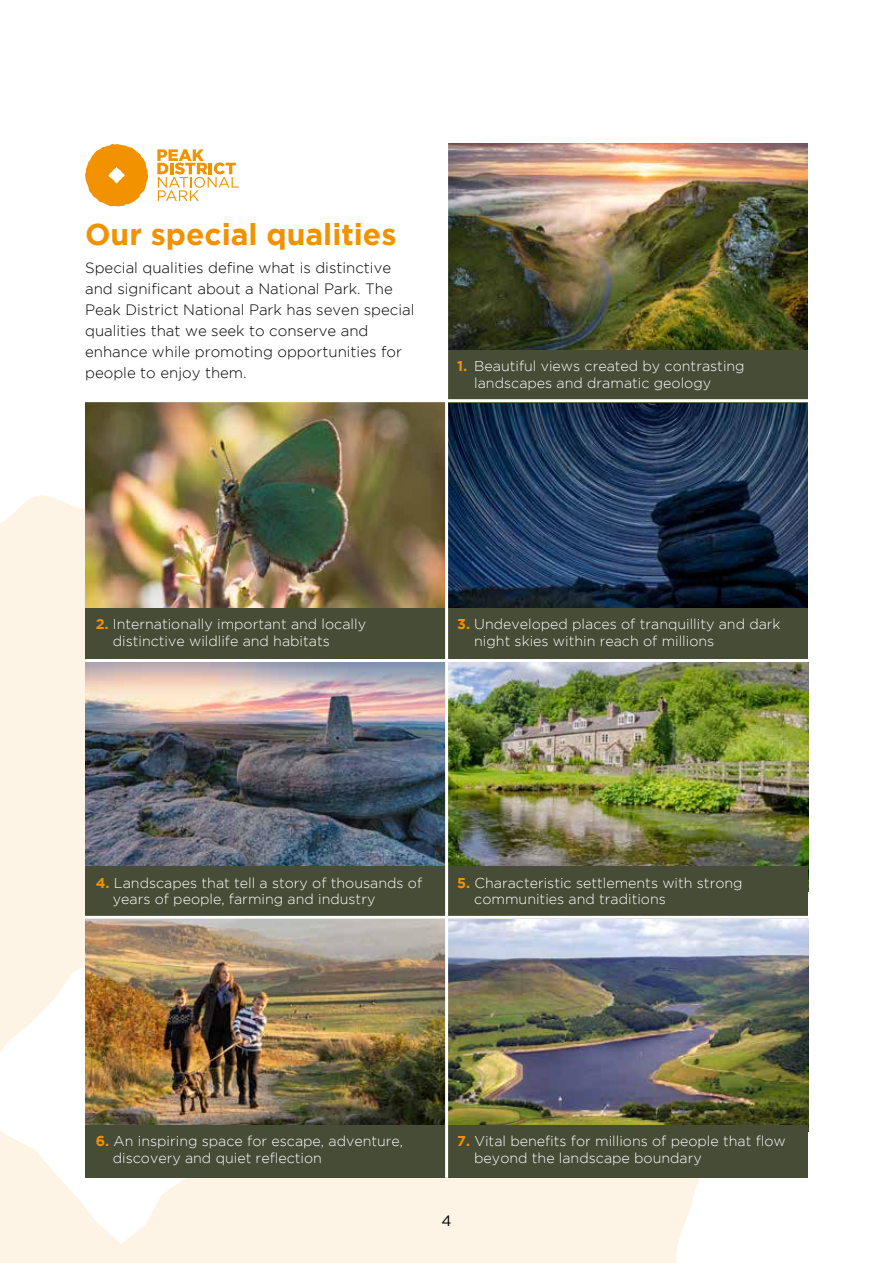
<style>
.page{position:relative;width:893px;height:1263px;background:#fff}
.page>*{position:absolute;margin:0;border:0;box-sizing:border-box;transform-origin:0 0}
.t1{font:700 30px "Gotham";color:#f39200}
.t2{font:300 15px/21px "Gotham";color:#000}
.t3{font:15px "Gotham";color:#000}
.t4{font:300 14.25px/16.5px "Gotham";color:#fff}
.s1{font-weight:700;color:#f39200}
</style>
<div class="page">
<svg style="left:0;top:495px;width:714px;height:768px;fill:#fdf4e6"></svg>
<img style="left:448px;top:144px;width:360px;height:206px">
<img style="left:85px;top:402px;width:360px;height:206px">
<img style="left:448px;top:402px;width:360px;height:206px">
<img style="left:85px;top:662px;width:360px;height:205px">
<img style="left:448px;top:662px;width:360px;height:205px">
<img style="left:85px;top:919px;width:360px;height:206px">
<img style="left:448px;top:919px;width:360px;height:206px">
<svg style="left:85px;top:144px;width:63px;height:63px"></svg>
<svg style="left:157px;top:149px;width:82px;height:52px"></svg>
<div style="left:447px;top:350px;width:361px;height:52px;background:#474c36"></div>
<div style="left:447px;top:608px;width:361px;height:52px;background:#474c36"></div>
<div style="left:447px;top:867px;width:361px;height:52px;background:#474c36"></div>
<div style="left:447px;top:1125px;width:361px;height:52px;background:#474c36"></div>
<div style="left:85px;top:608px;width:362px;height:52px;background:#474c36"></div>
<div style="left:85px;top:867px;width:362px;height:52px;background:#474c36"></div>
<div style="left:85px;top:1125px;width:362px;height:52px;background:#474c36"></div>
<hr style="left:445px;top:118px;width:3px;height:1060px;background:#fff">
<hr style="left:85px;top:916px;width:730px;height:3px;background:#fff">
<hr style="left:85px;top:659px;width:730px;height:3px;background:#fff">
<hr style="left:27px;top:399px;width:788px;height:3px;background:#fff">
<p class="t1" style="left:85px;top:217px;width:313px">Our special qualities</p>
<p class="t2" style="left:85px;top:257px;width:331px">Special qualities define what is distinctive and significant about a National Park. The Peak District National Park has seven special qualities that we seek to conserve and enhance while promoting opportunities for people to enjoy them.</p>
<p class="t4" style="left:474px;top:358px;width:272px;text-indent:-17px"><span class="s1">1.</span> Beautiful views created by contrasting landscapes and dramatic geology</p>
<p class="t4" style="left:113px;top:616px;width:255px;text-indent:-17px"><span class="s1">2.</span> Internationally important and locally distinctive wildlife and habitats</p>
<p class="t4" style="left:474px;top:616px;width:308px;text-indent:-17px"><span class="s1">3.</span> Undeveloped places of tranquillity and dark night skies within reach of millions</p>
<p class="t4" style="left:113px;top:874px;width:311px;text-indent:-17px"><span class="s1">4.</span> Landscapes that tell a story of thousands of years of people, farming and industry</p>
<p class="t4" style="left:474px;top:874px;width:270px;text-indent:-17px"><span class="s1">5.</span> Characteristic settlements with strong communities and traditions</p>
<p class="t4" style="left:113px;top:1133px;width:292px;text-indent:-17px"><span class="s1">6.</span> An inspiring space for escape, adventure, discovery and quiet reflection</p>
<p class="t4" style="left:474px;top:1133px;width:313px;text-indent:-17px"><span class="s1">7.</span> Vital benefits for millions of people that flow beyond the landscape boundary</p>
<p class="t3" style="left:441px;top:1211px;width:12px">4</p>
</div>
